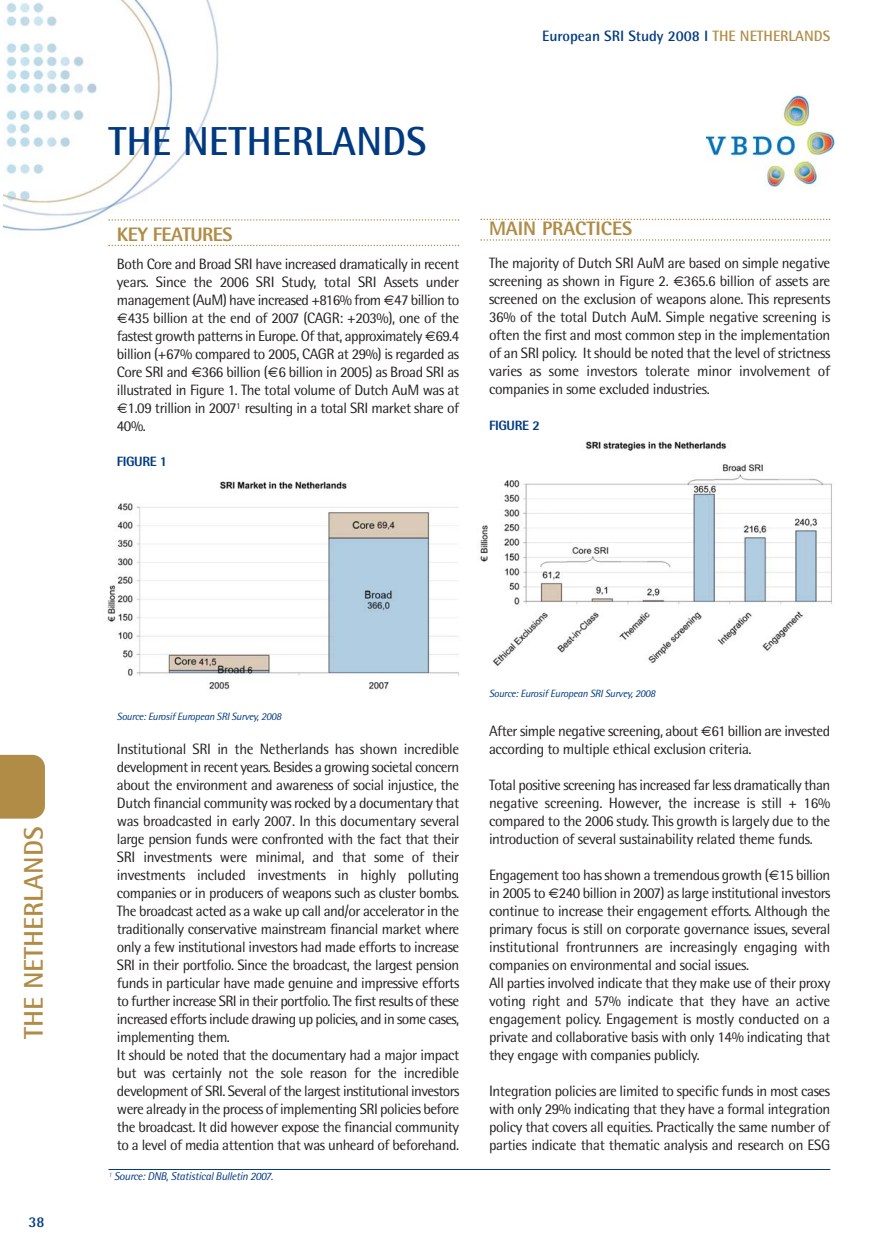
<style>
.page{position:relative;width:893px;height:1259px;background:#fff}
.page>*{position:absolute;margin:0;border:0;box-sizing:border-box;transform-origin:0 0}
.t1{font:700 40.5px "Rotis Semi Sans";color:#013a81}
.t2{font:700 27px "Rotis Semi Sans";color:#b08c46}
.t3{font:800 19.5px "Rotis Semi Sans";color:#b08c46}
.t4{font:800 19.5px "Rotis Semi Sans";letter-spacing:-.03em;color:#b08c46}
.t5{font:15px/18px "Rotis Semi Sans";letter-spacing:-.03em;color:#231f20}
.t6{font:700 15px "Rotis Semi Sans";color:#013a81}
.t7{font:800 13.5px "Rotis Semi Sans";letter-spacing:-.03em;color:#013a81}
.t8{font:italic 11.25px "Rotis Semi Sans";letter-spacing:-.03em;color:#013a81}
.t9{font:italic 10.5px "Rotis Semi Sans";letter-spacing:-.03em;color:#013b82}
.s1{color:#b08c46}
</style>
<div class="page">
<img style="left:3px;top:0;width:224px;height:247px">
<div style="left:0;top:755px;width:45px;height:63px;background:#b08c46"></div>
<svg style="left:108px;top:219px;width:351px;height:2px"></svg>
<svg style="left:108px;top:245px;width:351px;height:1px"></svg>
<svg style="left:480px;top:219px;width:350px;height:1px"></svg>
<svg style="left:480px;top:239px;width:350px;height:2px"></svg>
<hr style="left:108px;top:1169px;width:722px;height:1px;background:#013b82">
<img style="left:706px;top:95px;width:128px;height:91px">
<img style="left:107px;top:481px;width:352px;height:209px">
<img style="left:480px;top:441px;width:352px;height:225px">
<p class="t6" style="left:542px;top:30px;width:289px">European SRI Study 2008 I <span class="s1">THE NETHERLANDS</span></p>
<h1 class="t1" style="left:108px;top:127px;width:320px">THE NETHERLANDS</h1>
<h3 class="t4" style="left:117px;top:227px;width:117px">KEY FEATURES</h3>
<p class="t5" style="left:117px;top:257px;width:344px">Both Core and Broad SRI have increased dramatically in recent</p>
<p class="t5" style="left:117px;top:275px;width:344px">years. Since the 2006 SRI Study, total SRI Assets under</p>
<p class="t5" style="left:117px;top:293px;width:344px">management (AuM) have increased +816% from 47 billion to</p>
<p class="t5" style="left:128px;top:311px;width:333px">435 billion at the end of 2007 (CAGR: +203%), one of the</p>
<p class="t5" style="left:117px;top:329px;width:344px">fastest growth patterns in Europe. Of that, approximately 69.4</p>
<p class="t5" style="left:117px;top:347px;width:344px">billion (+67% compared to 2005, CAGR at 29%) is regarded as</p>
<p class="t5" style="left:117px;top:365px;width:344px">Core SRI and 366 billion ( 6 billion in 2005) as Broad SRI as</p>
<p class="t5" style="left:117px;top:383px;width:344px">illustrated in Figure 1. The total volume of Dutch AuM was at</p>
<p class="t5" style="left:128px;top:401px;width:333px">1.09 trillion in 2007<sup>1</sup> resulting in a total SRI market share of</p>
<p class="t5" style="left:117px;top:419px;width:30px">40%.</p>
<p class="t7" style="left:117px;top:457px;width:52px">FIGURE 1</p>
<h3 class="t3" style="left:489px;top:222px;width:145px">MAIN PRACTICES</h3>
<p class="t5" style="left:489px;top:255px;width:343px;text-align:justify">The majority of Dutch SRI AuM are based on simple negative screening as shown in Figure 2. 365.6 billion of assets are screened on the exclusion of weapons alone. This represents 36% of the total Dutch AuM. Simple negative screening is often the first and most common step in the implementation of an SRI policy. It should be noted that the level of strictness varies as some investors tolerate minor involvement of companies in some excluded industries.</p>
<p class="t7" style="left:489px;top:421px;width:52px">FIGURE 2</p>
<h2 class="t2" style="left:24px;top:1038px;width:214px;rotate:-90deg">THE NETHERLANDS</h2>
<p class="t6" style="left:29px;top:1216px;width:18px">38</p>
<p class="t9" style="left:117px;top:713px;width:166px">Source: Eurosif European SRI Survey, 2008</p>
<p class="t5" style="left:117px;top:741px;width:344px">Institutional SRI in the Netherlands has shown incredible development in recent years. Besides a growing societal concern about the environment and awareness of social injustice, the Dutch financial community was rocked by a documentary that was broadcasted in early 2007. In this documentary several large pension funds were confronted with the fact that their SRI investments were minimal, and that some of their investments included investments in highly polluting companies or in producers of weapons such as cluster bombs.<br>The broadcast acted as a wake up call and/or accelerator in the traditionally conservative mainstream financial market where only a few institutional investors had made efforts to increase SRI in their portfolio. Since the broadcast, the largest pension funds in particular have made genuine and impressive efforts to further increase SRI in their portfolio. The first results of these increased efforts include drawing up policies, and in some cases, implementing them.<br>It should be noted that the documentary had a major impact but was certainly not the sole reason for the incredible development of SRI. Several of the largest institutional investors were already in the process of implementing SRI policies before the broadcast. It did however expose the financial community to a level of media attention that was unheard of beforehand.</p>
<p class="t8" style="left:108px;top:1172px;width:166px"><sup>1</sup> Source: DNB, Statistical Bulletin 2007.</p>
<p class="t9" style="left:489px;top:690px;width:168px">Source: Eurosif European SRI Survey, 2008</p>
<p class="t5" style="left:489px;top:723px;width:343px">After simple negative screening, about 61 billion are invested according to multiple ethical exclusion criteria.</p>
<p class="t5" style="left:489px;top:777px;width:343px;text-align:justify">Total positive screening has increased far less dramatically than negative screening. However, the increase is still + 16% compared to the 2006 study. This growth is largely due to the introduction of several sustainability related theme funds.</p>
<p class="t5" style="left:489px;top:867px;width:343px">Engagement too has shown a tremendous growth ( 15 billion in 2005 to 240 billion in 2007) as large institutional investors continue to increase their engagement efforts. Although the primary focus is still on corporate governance issues, several institutional frontrunners are increasingly engaging with companies on environmental and social issues.<br>All parties involved indicate that they make use of their proxy voting right and 57% indicate that they have an active engagement policy. Engagement is mostly conducted on a private and collaborative basis with only 14% indicating that they engage with companies publicly.</p>
<p class="t5" style="left:489px;top:1083px;width:343px;text-align:justify">Integration policies are limited to specific funds in most cases with only 29% indicating that they have a formal integration policy that covers all equities. Practically the same number of parties indicate that thematic analysis and research on ESG</p>
</div>
